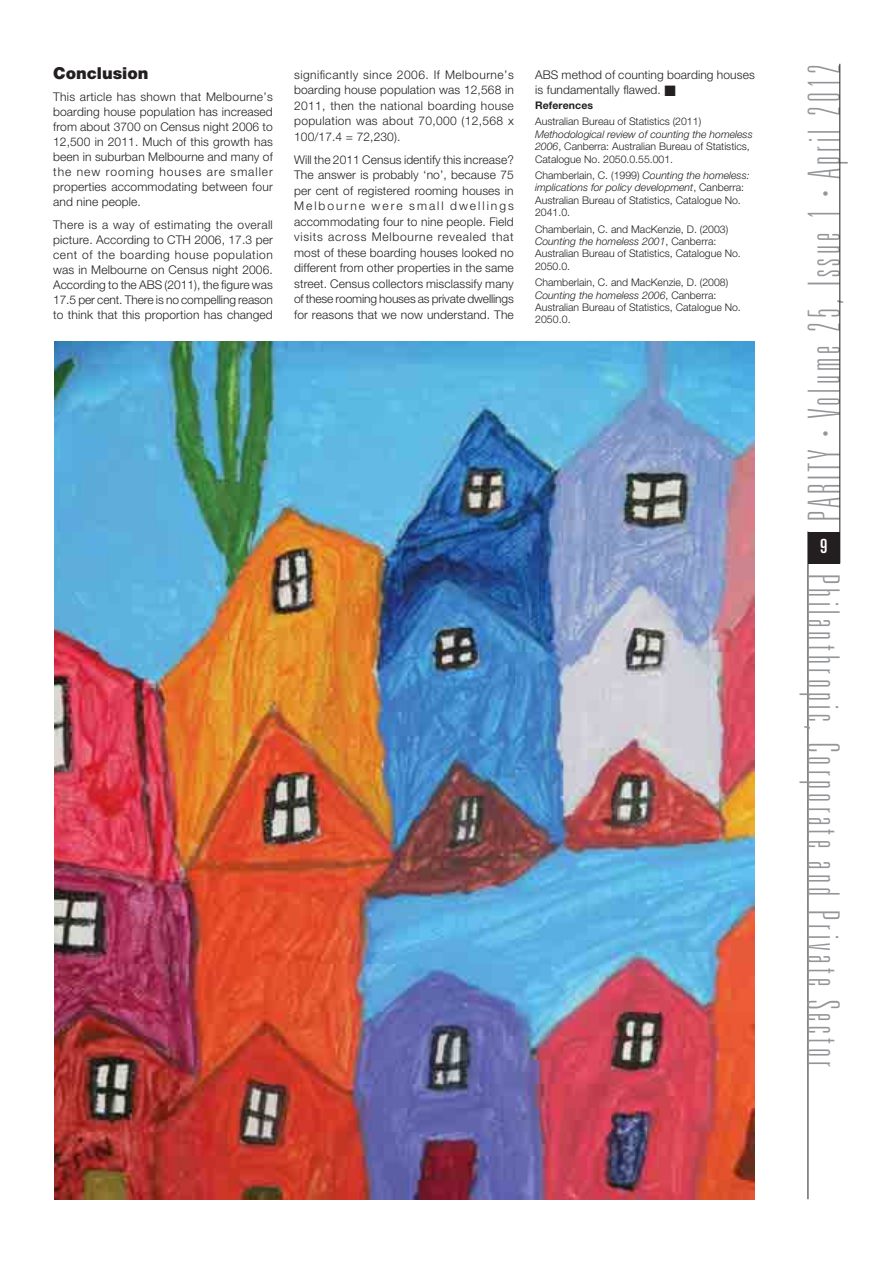
<style>
.page{position:relative;width:893px;height:1263px;background:#fff}
.page>*{position:absolute;margin:0;border:0;box-sizing:border-box;transform-origin:0 0}
.t1{font:100 ultra-condensed 44.25px "Univers";letter-spacing:.1em;color:#939598}
.t2{font:ultra-condensed 19.5px "Univers";color:#fff}
.t3{font:900 16.5px "Helvetica Neue LT Pro";color:#231f20}
.t4{font:300 12px/15.5px "Helvetica Neue LT Pro";letter-spacing:.01em;color:#231f20;text-align:justify}
.t5{font:300 10.5px/12.3px "Helvetica Neue LT Pro";color:#231f20}
.t6{font:700 10.5px "Helvetica Neue LT Pro";letter-spacing:.01em;color:#231f20}
.s1{font-style:italic}
</style>
<div class="page">
<hr style="left:808px;top:531px;width:1px;height:668px;background:#231f20">
<hr style="left:840px;top:64px;width:1px;height:499px;background:#231f20">
<div style="left:808px;top:531px;width:32px;height:32px;background:#231f20"></div>
<img style="left:54px;top:341px;width:700px;height:858px">
<h3 class="t3" style="left:53px;top:67px;width:97px">Conclusion</h3>
<p class="t4" style="left:53px;top:91px;width:221px;line-height:15px">This article has shown that Melbourne’s boarding house population has increased from about 3700 on Census night 2006 to 12,500 in 2011. Much of this growth has been in suburban Melbourne and many of the new rooming houses are smaller properties accommodating between four and nine people.</p>
<p class="t4" style="left:53px;top:218px;width:221px;line-height:15px">There is a way of estimating the overall picture. According to CTH 2006, 17.3 per cent of the boarding house population was in Melbourne on Census night 2006.<br>According to the ABS (2011), the figure was 17.5 per cent. There is no compelling reason to think that this proportion has changed</p>
<p class="t4" style="left:294px;top:68px;width:221px">significantly since 2006. If Melbourne’s boarding house population was 12,568 in 2011, then the national boarding house population was about 70,000 (12,568 x 100/17.4 = 72,230).</p>
<p class="t4" style="left:294px;top:153px;width:221px">Will the 2011 Census identify this increase?<br>The answer is probably ‘no’, because 75 per cent of registered rooming houses in Melbourne were small dwellings accommodating four to nine people. Field visits across Melbourne revealed that most of these boarding houses looked no different from other properties in the same street. Census collectors misclassify many of these rooming houses as private dwellings for reasons that we now understand. The</p>
<p class="t4" style="left:535px;top:68px;width:221px">ABS method of counting boarding houses is fundamentally flawed. ■</p>
<p class="t6" style="left:535px;top:101px;width:60px">References</p>
<p class="t5" style="left:535px;top:117px;width:168px">Australian Bureau of Statistics (2011)</p>
<p class="t5" style="left:535px;top:129px;width:219px"><span class="s1">Methodological review of counting the homeless<br>2006</span>, Canberra: Australian Bureau of Statistics,<br>Catalogue No. 2050.0.55.001.</p>
<p class="t5" style="left:535px;top:170px;width:216px">Chamberlain, C. (1999) <span class="s1">Counting the homeless: implications for policy development</span>, Canberra:<br>Australian Bureau of Statistics, Catalogue No.<br>2041.0.</p>
<p class="t5" style="left:535px;top:224px;width:207px">Chamberlain, C. and MacKenzie, D. (2003)<br><span class="s1">Counting the homeless 2001</span>, Canberra:<br>Australian Bureau of Statistics, Catalogue No.<br>2050.0.</p>
<p class="t5" style="left:535px;top:277px;width:207px">Chamberlain, C. and MacKenzie, D. (2008)<br><span class="s1">Counting the homeless 2006</span>, Canberra:<br>Australian Bureau of Statistics, Catalogue No.<br>2050.0.</p>
<h1 class="t1" style="left:808px;top:521px;width:459px;rotate:-90deg">PARITY · Volume 25, Issue 1 · April 2012</h1>
<h2 class="t2" style="left:820px;top:539px;width:9px">9</h2>
<h1 class="t1" style="left:840px;top:574px;width:494px;rotate:90deg">Philanthropic, Corporate and Private Sector</h1>
</div>
